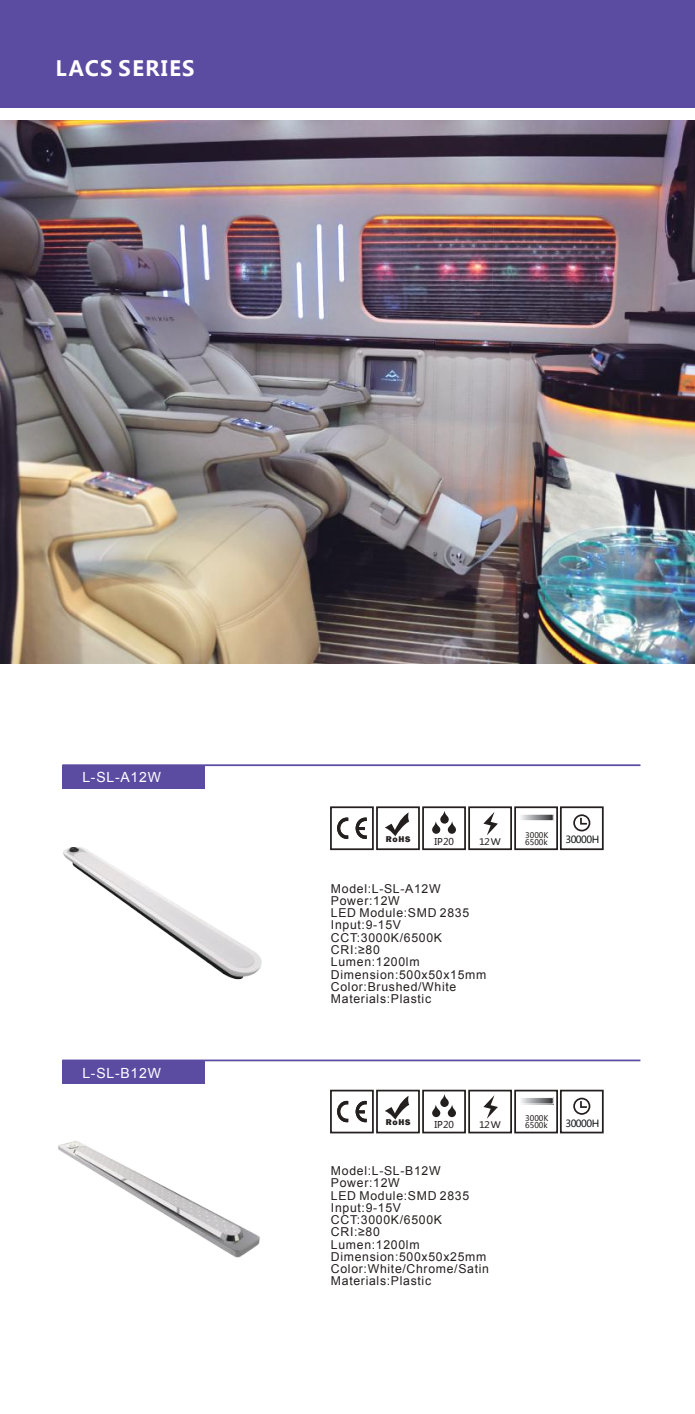
<style>
.page{position:relative;width:695px;height:1414px;background:#fff}
.page>*{position:absolute;margin:0;border:0;box-sizing:border-box;transform-origin:0 0}
.t1{font:700 21px "Microsoft Ya Hei";letter-spacing:.06em;color:#fff}
.t2{font:14px "Arial";letter-spacing:.055em;color:#fff}
.t3{font:12.25px/12.2px "Arial";letter-spacing:.055em;color:#241f1f}
.t4{font:9.8px "Microsoft Ya Hei";letter-spacing:-.05em;color:#121717}
.t5{font:9.28px "Microsoft Ya Hei";color:#241f1f}
.t6{font:8.92px "Microsoft Ya Hei";color:#241f1f;scale:1.1 1}
.t7{font:800 8.58px "Franklin Gothic";letter-spacing:.075em;color:#241f1f}
.t8{font:7.88px/7px "Microsoft Ya Hei";color:#241f1f}
</style>
<div class="page">
<div style="left:0;top:0;width:694px;height:108px;background:#5c4ca1"></div>
<img style="left:63px;top:847px;width:199px;height:133px">
<div style="left:62px;top:765px;width:143px;height:24px;background:#5c4ca1"></div>
<hr style="left:62px;top:764px;width:578px;height:2px;background:#5c4ca1">
<svg style="left:432px;top:811px;width:24px;height:23px"></svg>
<div style="left:422px;top:806px;width:44px;height:44px;border:2px solid #241f1f"></div>
<svg style="left:337px;top:817px;width:29px;height:22px"></svg>
<div style="left:330px;top:806px;width:44px;height:44px;border:2px solid #241f1f"></div>
<div style="left:468px;top:806px;width:44px;height:44px;border:2px solid #241f1f"></div>
<div style="left:560px;top:806px;width:43px;height:44px;border:2px solid #241f1f"></div>
<div style="left:376px;top:806px;width:44px;height:44px;border:2px solid #241f1f"></div>
<svg style="left:385px;top:812px;width:24px;height:24px"></svg>
<div style="left:514px;top:806px;width:44px;height:44px;border:2px solid #241f1f"></div>
<svg style="left:521px;top:816px;width:30px;height:3px"></svg>
<div style="left:518px;top:814px;width:35px;height:7px;border:1px solid #fff"></div>
<svg style="left:573px;top:814px;width:17px;height:17px"></svg>
<svg style="left:483px;top:812px;width:15px;height:23px"></svg>
<img style="left:58px;top:1141px;width:202px;height:117px">
<hr style="left:62px;top:1059px;width:578px;height:2px;background:#5c4ca1">
<div style="left:62px;top:1060px;width:143px;height:24px;background:#5c4ca1"></div>
<svg style="left:432px;top:1094px;width:24px;height:23px"></svg>
<div style="left:422px;top:1090px;width:44px;height:43px;border:2px solid #241f1f"></div>
<svg style="left:337px;top:1101px;width:29px;height:21px"></svg>
<div style="left:330px;top:1090px;width:44px;height:43px;border:2px solid #241f1f"></div>
<div style="left:468px;top:1090px;width:44px;height:43px;border:2px solid #241f1f"></div>
<div style="left:560px;top:1090px;width:43px;height:43px;border:2px solid #241f1f"></div>
<div style="left:376px;top:1090px;width:44px;height:43px;border:2px solid #241f1f"></div>
<svg style="left:385px;top:1095px;width:24px;height:24px"></svg>
<div style="left:514px;top:1090px;width:44px;height:43px;border:2px solid #241f1f"></div>
<svg style="left:521px;top:1099px;width:30px;height:3px"></svg>
<div style="left:518px;top:1097px;width:35px;height:7px;border:1px solid #fff"></div>
<svg style="left:573px;top:1098px;width:17px;height:17px"></svg>
<svg style="left:483px;top:1095px;width:15px;height:24px"></svg>
<img style="left:0;top:120px;width:694px;height:543px">
<h1 class="t1" style="left:56px;top:54px;width:140px">LACS SERIES</h1>
<p class="t2" style="left:82px;top:768px;width:80px">L-SL-A12W</p>
<p class="t2" style="left:82px;top:1064px;width:80px">L-SL-B12W</p>
<p class="t7" style="left:386px;top:833px;width:26px">RoHS</p>
<p class="t5" style="left:434px;top:835px;width:21px">IP20</p>
<p class="t6" style="left:479px;top:836px;width:21px">12 W</p>
<p class="t8" style="left:525px;top:831px;width:25px">3000K<br>6500k</p>
<p class="t4" style="left:565px;top:833px;width:35px">30000H</p>
<p class="t3" style="left:331px;top:882px;width:157px">Model:L-SL-A12W<br>Power:12W<br>LED Module:SMD 2835<br>Input:9-15V<br>CCT:3000K/6500K<br>CRI:≥80<br>Lumen:1200lm<br>Dimension:500x50x15mm<br>Color:Brushed/White<br>Materials:Plastic</p>
<p class="t7" style="left:386px;top:1116px;width:26px">RoHS</p>
<p class="t5" style="left:434px;top:1119px;width:21px">IP20</p>
<p class="t6" style="left:479px;top:1119px;width:21px">12 W</p>
<p class="t8" style="left:525px;top:1114px;width:25px">3000K<br>6500k</p>
<p class="t4" style="left:565px;top:1116px;width:35px">30000H</p>
<p class="t3" style="left:331px;top:1165px;width:159px">Model:L-SL-B12W<br>Power:12W<br>LED Module:SMD 2835<br>Input:9-15V<br>CCT:3000K/6500K<br>CRI:≥80<br>Lumen:1200lm<br>Dimension:500x50x25mm<br>Color:White/Chrome/Satin<br>Materials:Plastic</p>
</div>
